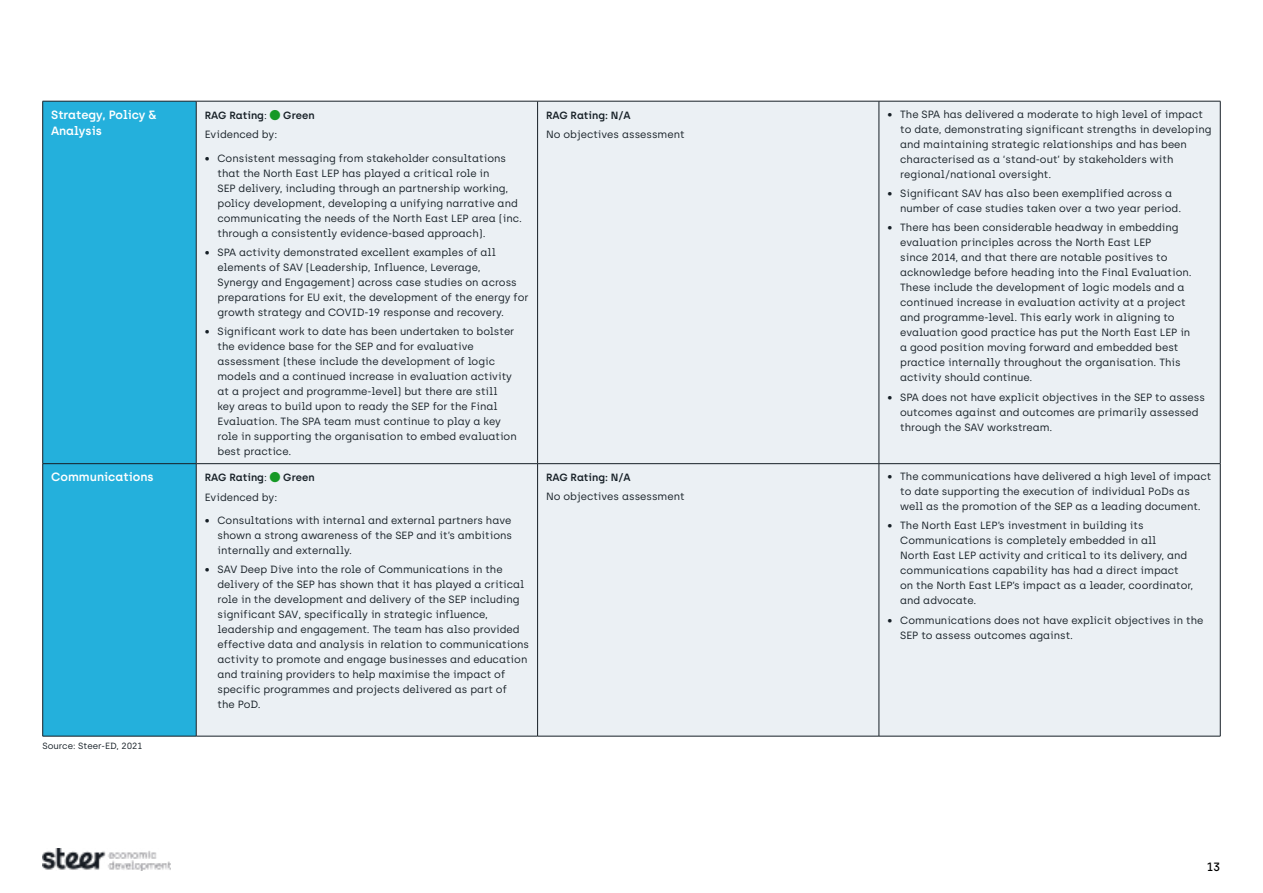
<style>
.page{position:relative;width:1263px;height:893px;background:#fff}
.page>*{position:absolute;margin:0;border:0;box-sizing:border-box;transform-origin:0 0}
.t1{font:600 12px/16.5px "Archia";color:#fff}
.t2{font:500 12px "Archia";color:#000}
.t3{font:10.5px/15px "Archia";color:#161f26}
.t4{font:600 10.5px "Archia";color:#161f26}
.t5{font:9px "Archia";color:#161f26}
.s1{font-weight:400}
</style>
<div class="page">
<div style="left:43px;top:102px;width:153px;height:634px;background:#24b0dc"></div>
<div style="left:197px;top:102px;width:1023px;height:634px;background:#ebf0f4"></div>
<hr style="left:43px;top:101px;width:153px;height:1px;background:#161f26">
<hr style="left:42px;top:101px;width:1px;height:362px;background:#161f26">
<hr style="left:196px;top:101px;width:342px;height:1px;background:#161f26">
<hr style="left:196px;top:101px;width:1px;height:362px;background:#161f26">
<hr style="left:538px;top:101px;width:341px;height:1px;background:#161f26">
<hr style="left:537px;top:101px;width:1px;height:362px;background:#161f26">
<hr style="left:879px;top:101px;width:341px;height:1px;background:#161f26">
<hr style="left:879px;top:101px;width:1px;height:362px;background:#161f26">
<hr style="left:1220px;top:101px;width:1px;height:362px;background:#161f26">
<hr style="left:43px;top:463px;width:153px;height:1px;background:#161f26">
<hr style="left:42px;top:464px;width:1px;height:272px;background:#161f26">
<hr style="left:196px;top:463px;width:342px;height:1px;background:#161f26">
<hr style="left:196px;top:464px;width:1px;height:272px;background:#161f26">
<hr style="left:538px;top:463px;width:341px;height:1px;background:#161f26">
<hr style="left:537px;top:464px;width:1px;height:272px;background:#161f26">
<hr style="left:879px;top:463px;width:341px;height:1px;background:#161f26">
<hr style="left:879px;top:464px;width:1px;height:272px;background:#161f26">
<hr style="left:1220px;top:464px;width:1px;height:272px;background:#161f26">
<hr style="left:43px;top:736px;width:153px;height:1px;background:#161f26">
<hr style="left:196px;top:736px;width:342px;height:1px;background:#161f26">
<hr style="left:538px;top:736px;width:341px;height:1px;background:#161f26">
<hr style="left:879px;top:736px;width:341px;height:1px;background:#161f26">
<img style="left:43px;top:848px;width:128px;height:23px">
<svg style="left:270px;top:110px;width:10px;height:10px"></svg>
<svg style="left:270px;top:472px;width:10px;height:10px"></svg>
<p class="t1" style="left:51px;top:106px;width:107px">Strategy, Policy &amp;<br>Analysis</p>
<p class="t4" style="left:205px;top:109px;width:64px">RAG Rating<span class="s1">:</span></p>
<p class="t4" style="left:283px;top:109px;width:33px">Green</p>
<p class="t3" style="left:205px;top:127px;width:74px">Evidenced by:</p>
<p class="t3" style="left:217px;top:150px;width:306px;text-indent:-13px">• Consistent messaging from stakeholder consultations that the North East LEP has played a critical role in<br>SEP delivery, including through an partnership working, policy development, developing a unifying narrative and communicating the needs of the North East LEP area (inc. through a consistently evidence-based approach).</p>
<p class="t3" style="left:217px;top:245px;width:313px;text-indent:-13px">• SPA activity demonstrated excellent examples of all elements of SAV (Leadership, Influence, Leverage,<br>Synergy and Engagement) across case studies on across preparations for EU exit, the development of the energy for growth strategy and COVID-19 response and recovery.</p>
<p class="t3" style="left:217px;top:324px;width:301px;text-indent:-13px">• Significant work to date has been undertaken to bolster the evidence base for the SEP and for evaluative assessment (these include the development of logic models and a continued increase in evaluation activity at a project and programme-level) but there are still key areas to build upon to ready the SEP for the Final Evaluation. The SPA team must continue to play a key role in supporting the organisation to embed evaluation best practice.</p>
<p class="t1" style="left:51px;top:469px;width:104px">Communications</p>
<p class="t4" style="left:205px;top:471px;width:64px">RAG Rating<span class="s1">:</span></p>
<p class="t4" style="left:283px;top:471px;width:33px">Green</p>
<p class="t3" style="left:205px;top:489px;width:74px">Evidenced by:</p>
<p class="t3" style="left:217px;top:513px;width:296px;text-align:justify;text-indent:-13px">• Consultations with internal and external partners have shown a strong awareness of the SEP and it’s ambitions internally and externally.</p>
<p class="t3" style="left:217px;top:562px;width:313px;text-indent:-13px">• SAV Deep Dive into the role of Communications in the delivery of the SEP has shown that it has played a critical role in the development and delivery of the SEP including significant SAV, specifically in strategic influence, leadership and engagement. The team has also provided effective data and analysis in relation to communications activity to promote and engage businesses and education and training providers to help maximise the impact of specific programmes and projects delivered as part of<br>the PoD.</p>
<p class="t5" style="left:43px;top:741px;width:101px">Source: Steer-ED, 2021</p>
<p class="t4" style="left:546px;top:109px;width:86px">RAG Rating: N/A</p>
<p class="t3" style="left:546px;top:127px;width:140px">No objectives assessment</p>
<p class="t4" style="left:546px;top:471px;width:86px">RAG Rating: N/A</p>
<p class="t3" style="left:546px;top:489px;width:140px">No objectives assessment</p>
<p class="t3" style="left:900px;top:106px;width:313px;text-indent:-13px">• The SPA has delivered a moderate to high level of impact to date, demonstrating significant strengths in developing and maintaining strategic relationships and has been characterised as a ‘stand-out’ by stakeholders with regional/national oversight.</p>
<p class="t3" style="left:900px;top:186px;width:282px;text-indent:-13px">• Significant SAV has also been exemplified across a number of case studies taken over a two year period.</p>
<p class="t3" style="left:900px;top:220px;width:293px;text-indent:-13px">• There has been considerable headway in embedding evaluation principles across the North East LEP<br>since 2014, and that there are notable positives to acknowledge before heading into the Final Evaluation.<br>These include the development of logic models and a continued increase in evaluation activity at a project and programme-level. This early work in aligning to evaluation good practice has put the North East LEP in a good position moving forward and embedded best practice internally throughout the organisation. This activity should continue.</p>
<p class="t3" style="left:900px;top:389px;width:306px;text-indent:-13px">• SPA does not have explicit objectives in the SEP to assess outcomes against and outcomes are primarily assessed through the SAV workstream.</p>
<p class="t3" style="left:900px;top:469px;width:313px;text-indent:-13px">• The communications have delivered a high level of impact to date supporting the execution of individual PoDs as well as the promotion of the SEP as a leading document.</p>
<p class="t3" style="left:900px;top:518px;width:295px;text-indent:-13px">• The North East LEP’s investment in building its Communications is completely embedded in all<br>North East LEP activity and critical to its delivery, and communications capability has had a direct impact on the North East LEP’s impact as a leader, coordinator, and advocate.</p>
<p class="t3" style="left:900px;top:612px;width:305px;text-indent:-13px">• Communications does not have explicit objectives in the<br>SEP to assess outcomes against.</p>
<p class="t2" style="left:1207px;top:859px;width:15px">13</p>
</div>
